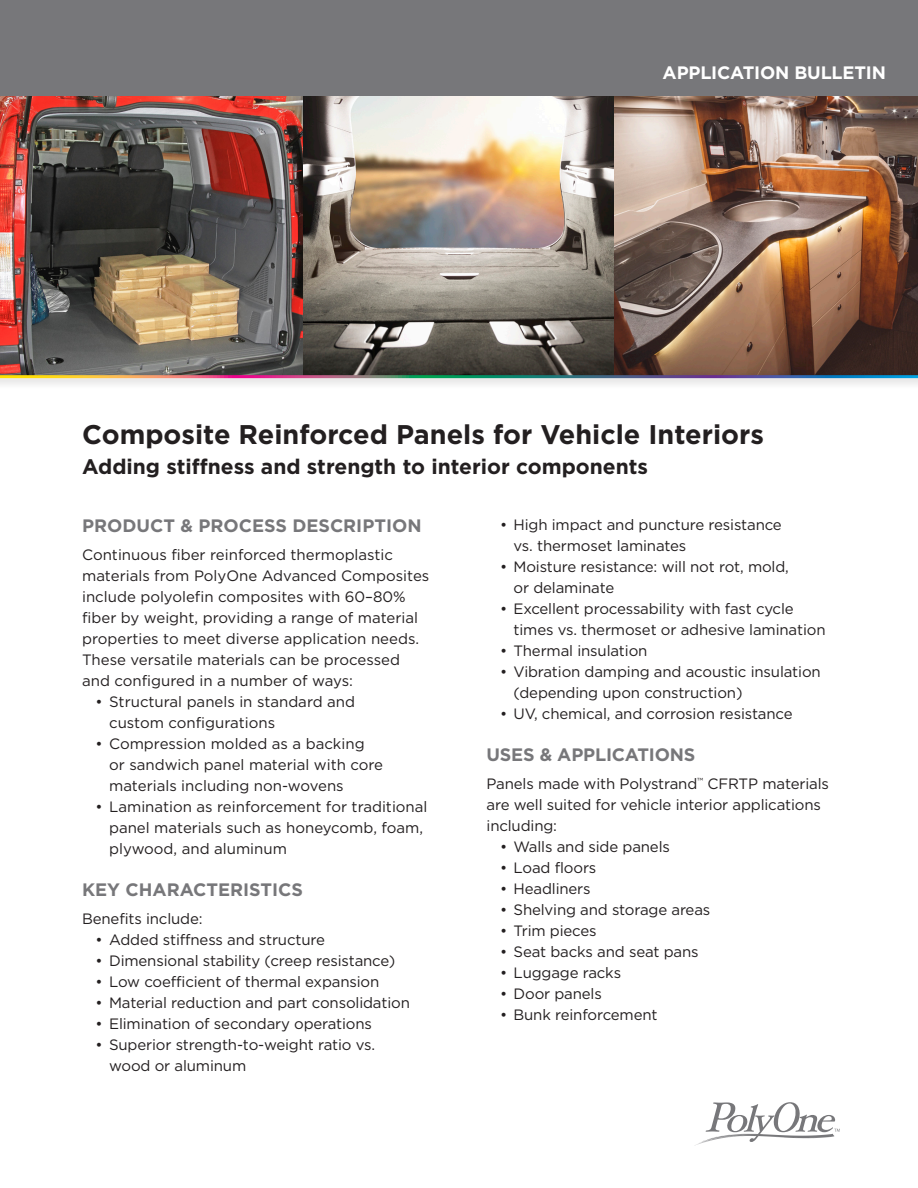
<style>
.page{position:relative;width:918px;height:1188px;background:#fff}
.page>*{position:absolute;margin:0;border:0;box-sizing:border-box;transform-origin:0 0}
.t1{font:700 27px "Gotham";color:#231f20}
.t2{font:700 21px "Gotham";color:#231f20}
.t3{font:700 18px "Gotham";color:#77777a}
.t4{font:700 18px "Gotham";letter-spacing:-.01em;color:#fff}
.t5{font:15px/21px "Gotham";letter-spacing:-.01em;color:#231f20}
</style>
<div class="page">
<img style="left:303px;top:95px;width:312px;height:276px">
<img style="left:0;top:95px;width:303px;height:276px">
<img style="left:615px;top:95px;width:303px;height:276px">
<div style="left:0;top:0;width:918px;height:95px;background:#77777a"></div>
<div style="left:0;top:371px;width:918px;height:18px;background:#231f20;opacity:.28"></div>
<hr style="left:0;top:375px;width:918px;height:3px;background:#fff">
<svg style="left:695px;top:1102px;width:145px;height:44px"></svg>
<p class="t4" style="left:663px;top:62px;width:225px">APPLICATION BULLETIN</p>
<p class="t1" style="left:82px;top:419px;width:683px">Composite Reinforced Panels for Vehicle Interiors</p>
<p class="t2" style="left:82px;top:454px;width:568px">Adding stiffness and strength to interior components</p>
<p class="t3" style="left:82px;top:515px;width:341px">PRODUCT &amp; PROCESS DESCRIPTION</p>
<p class="t5" style="left:82px;top:544px;width:349px">Continuous fiber reinforced thermoplastic materials from PolyOne Advanced Composites include polyolefin composites with 60–80% fiber by weight, providing a range of material properties to meet diverse application needs.<br>These versatile materials can be processed and configured in a number of ways:</p>
<p class="t5" style="left:109px;top:691px;width:248px;text-indent:-14px">• Structural panels in standard and custom configurations</p>
<p class="t5" style="left:109px;top:733px;width:276px;text-indent:-14px">• Compression molded as a backing or sandwich panel material with core materials including non-wovens</p>
<p class="t5" style="left:109px;top:796px;width:320px;text-indent:-14px">• Lamination as reinforcement for traditional panel materials such as honeycomb, foam, plywood, and aluminum</p>
<p class="t3" style="left:82px;top:879px;width:222px">KEY CHARACTERISTICS</p>
<p class="t5" style="left:82px;top:907px;width:122px">Benefits include:</p>
<p class="t5" style="left:96px;top:928px;width:231px">• Added stiffness and structure</p>
<p class="t5" style="left:96px;top:949px;width:301px">• Dimensional stability (creep resistance)</p>
<p class="t5" style="left:96px;top:970px;width:285px">• Low coefficient of thermal expansion</p>
<p class="t5" style="left:96px;top:991px;width:316px">• Material reduction and part consolidation</p>
<p class="t5" style="left:96px;top:1012px;width:278px">• Elimination of secondary operations</p>
<p class="t5" style="left:109px;top:1033px;width:267px;text-indent:-14px">• Superior strength-to-weight ratio vs. wood or aluminum</p>
<p class="t5" style="left:514px;top:514px;width:270px;text-indent:-14px">• High impact and puncture resistance vs. thermoset laminates</p>
<p class="t5" style="left:514px;top:556px;width:277px;text-indent:-14px">• Moisture resistance: will not rot, mold, or delaminate</p>
<p class="t5" style="left:514px;top:598px;width:314px;text-indent:-14px">• Excellent processability with fast cycle times vs. thermoset or adhesive lamination</p>
<p class="t5" style="left:500px;top:640px;width:149px">• Thermal insulation</p>
<p class="t5" style="left:514px;top:661px;width:309px;text-indent:-14px">• Vibration damping and acoustic insulation (depending upon construction)</p>
<p class="t5" style="left:500px;top:703px;width:294px">• UV, chemical, and corrosion resistance</p>
<p class="t3" style="left:487px;top:744px;width:210px">USES &amp; APPLICATIONS</p>
<p class="t5" style="left:487px;top:773px;width:344px">Panels made with Polystrand<sup>™</sup> CFRTP materials are well suited for vehicle interior applications including:</p>
<p class="t5" style="left:500px;top:836px;width:171px">• Walls and side panels</p>
<p class="t5" style="left:500px;top:857px;width:98px">• Load floors</p>
<p class="t5" style="left:500px;top:878px;width:92px">• Headliners</p>
<p class="t5" style="left:500px;top:899px;width:212px">• Shelving and storage areas</p>
<p class="t5" style="left:500px;top:920px;width:98px">• Trim pieces</p>
<p class="t5" style="left:500px;top:941px;width:200px">• Seat backs and seat pans</p>
<p class="t5" style="left:500px;top:962px;width:123px">• Luggage racks</p>
<p class="t5" style="left:500px;top:983px;width:103px">• Door panels</p>
<p class="t5" style="left:500px;top:1004px;width:159px">• Bunk reinforcement</p>
</div>
